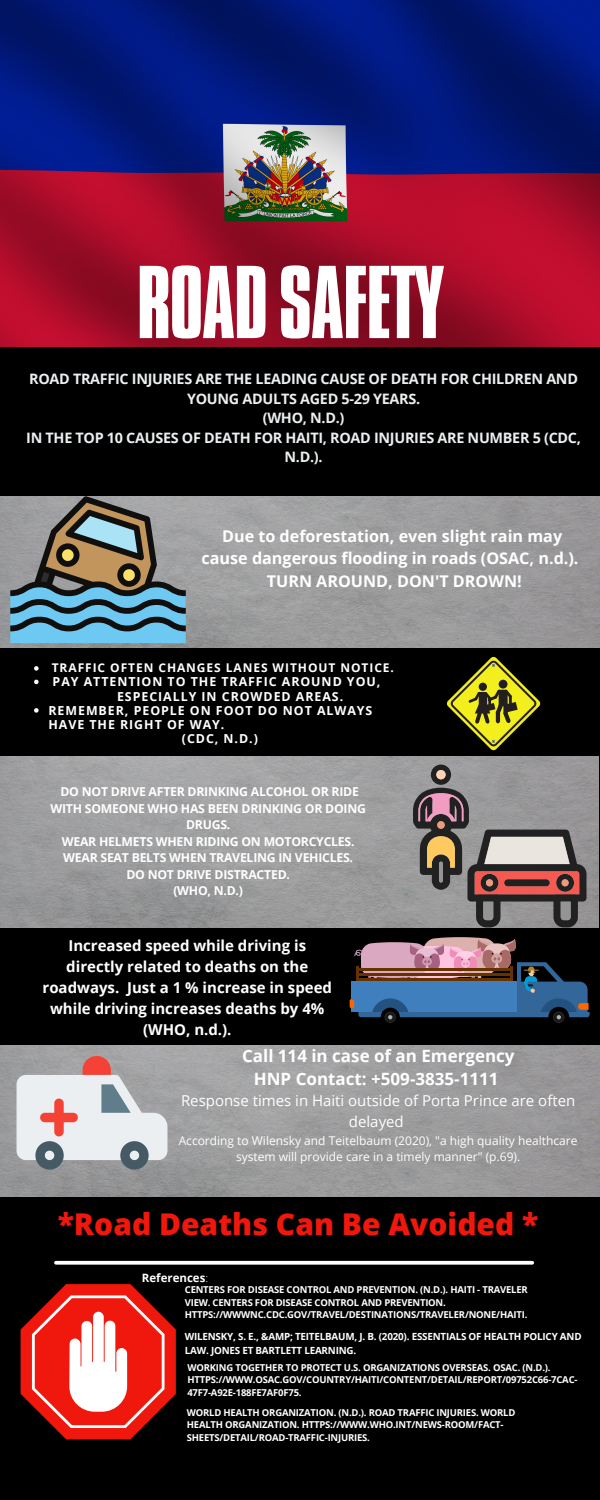
<style>
.page{position:relative;width:600px;height:1500px;background:#000}
.page>*{position:absolute;margin:0;border:0;box-sizing:border-box;transform-origin:0 0}
.t1{font:89px "Aka Acid GR Compacta";letter-spacing:-.02em;color:#fff}
.t2{font:800 30px "Open Sans";color:#f0170c}
.t3{font:700 17px "Open Sans";color:#fff}
.t4{font:700 16.2px/22.5px "Open Sans";color:#fff;text-align:center}
.t5{font:700 15px/21px "Open Sans";color:#fff;text-align:center}
.t6{font:15px/21px "Open Sans";color:#fff;text-align:center}
.t7{font:700 14.4px/19.5px "Open Sans";letter-spacing:-.02em;color:#eceff1;text-align:center}
.t8{font:700 12.4px/14.2px "Open Sans";letter-spacing:.075em;color:#fff}
.t9{font:700 12.3px/16.5px "Open Sans";letter-spacing:-.02em;color:#fff;text-align:center}
.t10{font:12px/16.5px "Open Sans";color:#fff;text-align:center}
.t11{font:700 12px "Open Sans";letter-spacing:.075em;color:#fff}
.t12{font:700 11.5px "Open Sans";color:#fff}
.t13{font:700 9.8px/13.5px "Open Sans";letter-spacing:-.02em;color:#fff}
.t14{font:700 9.5px/12.8px "Open Sans";letter-spacing:-.02em;color:#fff}
.s1{font-weight:300}
</style>
<div class="page">
<img style="left:0;top:0;width:600px;height:346px">
<svg style="left:56px;top:1261px;width:476px;height:4px;background:#e8e8e8"></svg>
<img style="left:0;top:496px;width:600px;height:152px">
<svg style="left:447px;top:657px;width:93px;height:93px"></svg>
<img style="left:0;top:757px;width:598px;height:170px">
<svg style="left:413px;top:765px;width:174px;height:162px;background:#8a7c7b"></svg>
<svg style="left:21px;top:1284px;width:155px;height:155px"></svg>
<div style="left:553px;top:1012px;width:11px;height:11px;background:#252525;border-radius:50%"></div>
<div style="left:554px;top:1012px;width:10px;height:10px;background:#1a1a1a;border-radius:50%"></div>
<div style="left:385px;top:1012px;width:11px;height:11px;background:#262626;border-radius:50%"></div>
<div style="left:385px;top:1012px;width:10px;height:10px;background:#1a1a1a;border-radius:50%"></div>
<svg style="left:350px;top:937px;width:240px;height:82px"></svg>
<img style="left:0;top:1045px;width:600px;height:152px">
<svg style="left:17px;top:1056px;width:150px;height:113px;background:#c6c0c2"></svg>
<svg style="left:10px;top:496px;width:176px;height:147px"></svg>
<svg style="left:34px;top:666px;width:5px;height:5px"></svg>
<svg style="left:34px;top:680px;width:5px;height:4px"></svg>
<svg style="left:34px;top:708px;width:5px;height:5px"></svg>
<p class="t1" style="left:137px;top:268px;width:309px">ROADSAFETY</p>
<p class="t7" style="left:29px;top:369px;width:550px">ROAD TRAFFIC INJURIES ARE THE LEADING CAUSE OF DEATH FOR CHILDREN AND<br>YOUNG ADULTS AGED 5-29 YEARS.</p>
<p class="t7" style="left:263px;top:408px;width:83px">(WHO, N.D.)</p>
<p class="t7" style="left:26px;top:427px;width:556px">IN THE TOP 10 CAUSES OF DEATH FOR HAITI, ROAD INJURIES ARE NUMBER 5 (CDC,<br>N.D.).</p>
<p class="t4" style="left:202px;top:524px;width:379px">Due to deforestation, even slight rain may cause dangerous flooding in roads (OSAC, n.d.).<br>TURN AROUND, DON'T DROWN!</p>
<p class="t11" style="left:52px;top:659px;width:344px">TRAFFIC OFTEN CHANGES LANES WITHOUT NOTICE.</p>
<p class="t8" style="left:117px;top:674px;width:265px;text-indent:-64px">PAY ATTENTION TO THE TRAFFIC AROUND YOU,<br>ESPECIALLY IN CROWDED AREAS.</p>
<p class="t8" style="left:48px;top:703px;width:326px">REMEMBER, PEOPLE ON FOOT DO NOT ALWAYS<br>HAVE THE RIGHT OF WAY.</p>
<p class="t8" style="left:182px;top:731px;width:78px">(CDC, N.D.)</p>
<p class="t9" style="left:50px;top:783px;width:317px">DO NOT DRIVE AFTER DRINKING ALCOHOL OR RIDE<br>WITH SOMEONE WHO HAS BEEN DRINKING OR DOING<br>DRUGS.</p>
<p class="t9" style="left:62px;top:832px;width:294px">WEAR HELMETS WHEN RIDING ON MOTORCYCLES.</p>
<p class="t9" style="left:63px;top:849px;width:291px">WEAR SEAT BELTS WHEN TRAVELING IN VEHICLES.</p>
<p class="t9" style="left:126px;top:865px;width:165px">DO NOT DRIVE DISTRACTED.</p>
<p class="t9" style="left:173px;top:882px;width:71px">(WHO, N.D.)</p>
<p class="t5" style="left:43px;top:935px;width:291px">Increased speed while driving is directly related to deaths on the roadways. Just a 1 % increase in speed while driving increases deaths by 4% (WHO, n.d.).</p>
<p class="t3" style="left:242px;top:1044px;width:274px">Call 114 in case of an Emergency</p>
<p class="t3" style="left:254px;top:1067px;width:246px">HNP Contact: +509-3835-1111</p>
<p class="t6" style="left:181px;top:1090px;width:396px">Response times in Haiti outside of Porta Prince are often delayed</p>
<p class="t10" style="left:179px;top:1132px;width:400px">According to Wilensky and Teitelbaum (2020), "a high quality healthcare system will provide care in a timely manner" (p.69).</p>
<p class="t2" style="left:58px;top:1203px;width:482px">*Road Deaths Can Be Avoided *</p>
<p class="t12" style="left:142px;top:1269px;width:68px">References<span class="s1">:</span></p>
<p class="t14" style="left:185px;top:1283px;width:345px">CENTERS FOR DISEASE CONTROL AND PREVENTION. (N.D.). HAITI - TRAVELER<br>VIEW. CENTERS FOR DISEASE CONTROL AND PREVENTION.<br>HTTPS://WWWNC.CDC.GOV/TRAVEL/DESTINATIONS/TRAVELER/NONE/HAITI.</p>
<p class="t13" style="left:185px;top:1329px;width:398px">WILENSKY, S. E., &amp;AMP; TEITELBAUM, J. B. (2020). ESSENTIALS OF HEALTH POLICY AND<br>LAW. JONES ET BARTLETT LEARNING.</p>
<p class="t14" style="left:187px;top:1360px;width:392px">WORKING TOGETHER TO PROTECT U.S. ORGANIZATIONS OVERSEAS. OSAC. (N.D.).<br>HTTPS://WWW.OSAC.GOV/COUNTRY/HAITI/CONTENT/DETAIL/REPORT/09752C66-7CAC-<br>47F7-A92E-188FE7AF0F75.</p>
<p class="t14" style="left:187px;top:1405px;width:330px">WORLD HEALTH ORGANIZATION. (N.D.). ROAD TRAFFIC INJURIES. WORLD<br>HEALTH ORGANIZATION. HTTPS://WWW.WHO.INT/NEWS-ROOM/FACT-<br>SHEETS/DETAIL/ROAD-TRAFFIC-INJURIES.</p>
</div>
